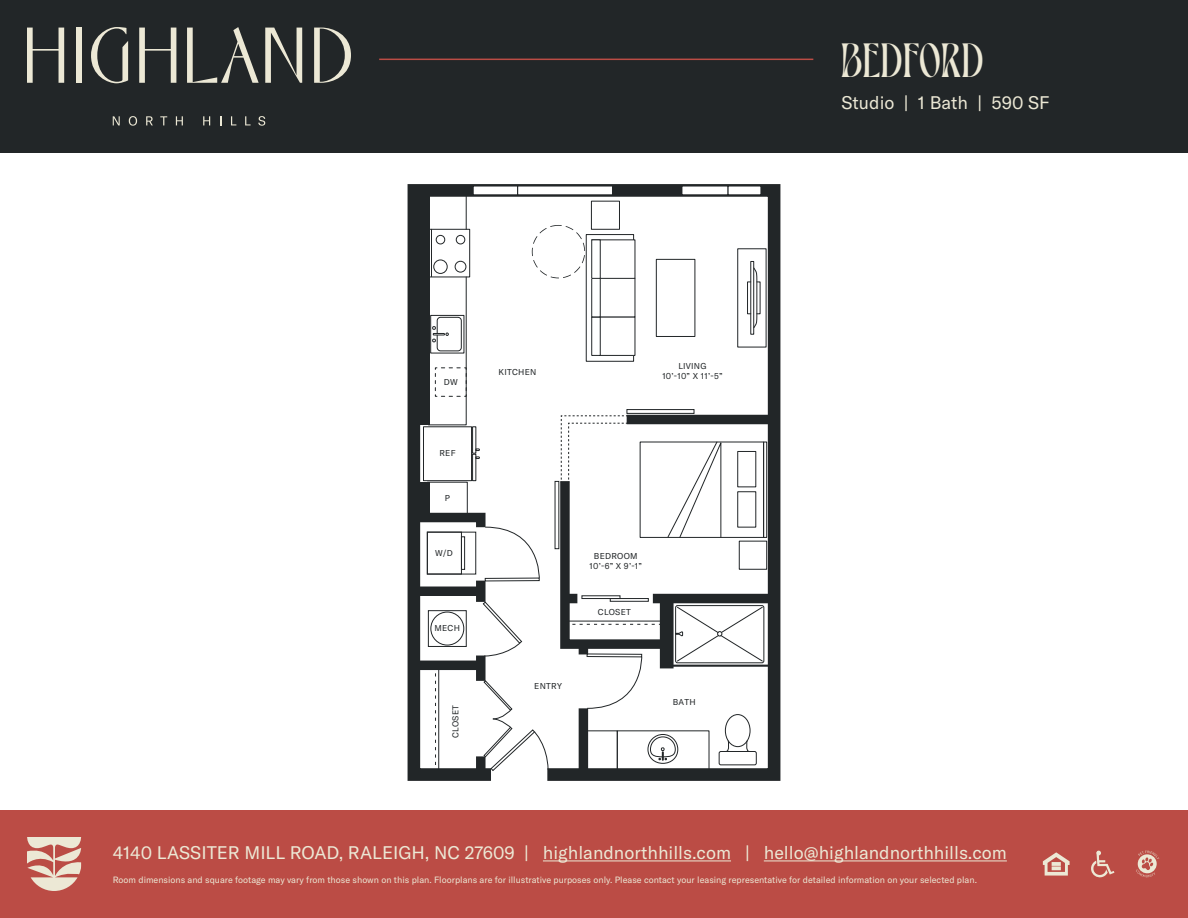
<style>
.page{position:relative;width:1188px;height:918px;background:#fff}
.page>*{position:absolute;margin:0;border:0;box-sizing:border-box;transform-origin:0 0}
.t1{font:500 condensed 48px "Dahlia";letter-spacing:.03em;color:#ece8d5}
.t2{font:18px "GT America";color:#ece8d5}
.t3{font:9px "GT America";color:#ece8d5}
.t4{font:8.4px/10.2px "GT America";letter-spacing:.03em;color:#222628;text-align:center}
</style>
<div class="page">
<div style="left:0;top:0;width:1188px;height:153px;background:#222628"></div>
<div style="left:0;top:810px;width:1188px;height:108px;background:#bb4c45"></div>
<hr style="left:543px;top:860px;width:188px;height:1px;background:#ece8d5">
<hr style="left:764px;top:860px;width:243px;height:1px;background:#ece8d5">
<svg style="left:1043px;top:852px;width:27px;height:24px"></svg>
<svg style="left:1091px;top:851px;width:23px;height:27px"></svg>
<svg style="left:1136px;top:851px;width:23px;height:26px"></svg>
<svg style="left:113px;top:116px;width:7px;height:9px"></svg>
<svg style="left:129px;top:116px;width:8px;height:10px"></svg>
<svg style="left:146px;top:116px;width:7px;height:9px"></svg>
<svg style="left:160px;top:116px;width:7px;height:9px"></svg>
<svg style="left:176px;top:116px;width:7px;height:9px"></svg>
<svg style="left:203px;top:116px;width:7px;height:9px"></svg>
<svg style="left:231px;top:116px;width:5px;height:9px"></svg>
<svg style="left:245px;top:116px;width:6px;height:9px"></svg>
<svg style="left:258px;top:116px;width:7px;height:10px"></svg>
<svg style="left:27px;top:28px;width:37px;height:55px"></svg>
<div style="left:76px;top:28px;width:6px;height:55px;background:#ece8d5"></div>
<svg style="left:91px;top:27px;width:37px;height:56px"></svg>
<svg style="left:139px;top:28px;width:37px;height:55px"></svg>
<svg style="left:187px;top:27px;width:72px;height:56px"></svg>
<svg style="left:265px;top:28px;width:37px;height:55px"></svg>
<svg style="left:314px;top:28px;width:37px;height:55px"></svg>
<svg style="left:27px;top:837px;width:54px;height:54px"></svg>
<hr style="left:379px;top:59px;width:434px;height:1px;background:#bb4c45">
<svg style="left:407px;top:184px;width:374px;height:597px"></svg>
<svg style="left:532px;top:225px;width:53px;height:53px"></svg>
<div style="left:653px;top:594px;width:121px;height:9px;background:#222628"></div>
<div style="left:579px;top:708px;width:9px;height:67px;background:#222628"></div>
<div style="left:476px;top:756px;width:10px;height:19px;background:#222628"></div>
<div style="left:476px;top:656px;width:10px;height:25px;background:#222628"></div>
<div style="left:414px;top:661px;width:67px;height:9px;background:#222628"></div>
<div style="left:476px;top:581px;width:10px;height:21px;background:#222628"></div>
<div style="left:414px;top:587px;width:67px;height:9px;background:#222628"></div>
<div style="left:627px;top:409px;width:67px;height:5px;border:1px solid #222628"></div>
<div style="left:682px;top:186px;width:46px;height:9px;background:#fff"></div>
<div style="left:681px;top:185px;width:48px;height:10px;border:1px solid #222628"></div>
<div style="left:518px;top:186px;width:95px;height:9px;background:#fff"></div>
<div style="left:517px;top:185px;width:96px;height:10px;border:1px solid #222628"></div>
<div style="left:728px;top:186px;width:33px;height:9px;background:#fff"></div>
<div style="left:728px;top:185px;width:33px;height:10px;border:1px solid #222628"></div>
<div style="left:473px;top:186px;width:45px;height:9px;background:#fff"></div>
<div style="left:473px;top:185px;width:45px;height:10px;border:1px solid #222628"></div>
<div style="left:485px;top:578px;width:55px;height:3px;border:1px solid #222628"></div>
<svg style="left:407px;top:508px;width:134px;height:71px"></svg>
<svg style="left:483px;top:680px;width:66px;height:92px"></svg>
<svg style="left:482px;top:601px;width:41px;height:56px"></svg>
<div style="left:763px;top:442px;width:4px;height:96px;border:1px solid #222628"></div>
<div style="left:739px;top:541px;width:28px;height:29px;border:1px solid #222628"></div>
<div style="left:656px;top:259px;width:39px;height:78px;border:1px solid #222628"></div>
<div style="left:591px;top:201px;width:29px;height:29px;border:1px solid #222628"></div>
<svg style="left:754px;top:267px;width:4px;height:61px"></svg>
<div style="left:747px;top:282px;width:4px;height:32px;border:1px solid #222628"></div>
<div style="left:750px;top:261px;width:4px;height:74px;border:1px solid #222628"></div>
<div style="left:737px;top:248px;width:29px;height:99px;border:1px solid #222628"></div>
<div style="left:586px;top:234px;width:48px;height:128px;border:1px solid #222628"></div>
<div style="left:592px;top:317px;width:43px;height:38px;background:#fff"></div>
<div style="left:591px;top:317px;width:44px;height:39px;border:1px solid #222628"></div>
<div style="left:591px;top:317px;width:10px;height:39px;border:1px solid #222628"></div>
<div style="left:592px;top:278px;width:43px;height:39px;background:#fff"></div>
<div style="left:591px;top:278px;width:10px;height:39px;border:1px solid #222628"></div>
<div style="left:592px;top:240px;width:43px;height:38px;background:#fff"></div>
<div style="left:591px;top:239px;width:44px;height:40px;border:1px solid #222628"></div>
<div style="left:591px;top:239px;width:10px;height:40px;border:1px solid #222628"></div>
<div style="left:617px;top:730px;width:92px;height:41px;border:1px solid #222628"></div>
<div style="left:648px;top:734px;width:30px;height:30px;border:1px solid #222628;border-radius:50%"></div>
<svg style="left:650px;top:736px;width:26px;height:25px"></svg>
<div style="left:585px;top:730px;width:33px;height:41px;border:1px solid #222628"></div>
<div style="left:429px;top:229px;width:41px;height:48px;border:1px solid #222628"></div>
<hr style="left:673px;top:665px;width:97px;height:2px;background:#222628">
<svg style="left:555px;top:415px;width:208px;height:294px"></svg>
<hr style="left:438px;top:668px;width:1px;height:103px;background:#222628">
<svg style="left:435px;top:670px;width:1px;height:101px"></svg>
<div style="left:428px;top:610px;width:39px;height:37px;border:1px solid #222628"></div>
<div style="left:430px;top:612px;width:34px;height:33px;border:1px solid #222628;border-radius:50%"></div>
<div style="left:725px;top:714px;width:25px;height:33px;border:1px solid #222628;border-radius:50%"></div>
<div style="left:719px;top:751px;width:38px;height:14px;border:1px solid #222628;border-radius:2px"></div>
<svg style="left:725px;top:740px;width:5px;height:12px"></svg>
<svg style="left:745px;top:740px;width:5px;height:12px"></svg>
<div style="left:427px;top:532px;width:49px;height:42px;border:1px solid #222628"></div>
<div style="left:427px;top:532px;width:35px;height:42px;border:1px solid #222628"></div>
<div style="left:461px;top:536px;width:4px;height:34px;border:1px solid #222628"></div>
<div style="left:427px;top:482px;width:41px;height:32px;border:1px solid #222628"></div>
<div style="left:472px;top:426px;width:4px;height:28px;border:1px solid #222628"></div>
<div style="left:472px;top:454px;width:4px;height:27px;border:1px solid #222628"></div>
<svg style="left:475px;top:448px;width:5px;height:11px"></svg>
<div style="left:423px;top:426px;width:49px;height:55px;border:1px solid #222628"></div>
<svg style="left:428px;top:192px;width:39px;height:234px"></svg>
<p class="t1" style="left:842px;top:32px;width:143px">BEDFORD</p>
<p class="t4" style="left:444px;top:377px;width:15px">DW</p>
<p class="t4" style="left:439px;top:448px;width:18px">REF</p>
<p class="t4" style="left:445px;top:493px;width:7px">P</p>
<p class="t4" style="left:435px;top:548px;width:19px">W/D</p>
<p class="t4" style="left:435px;top:623px;width:27px">MECH</p>
<p class="t4" style="left:450px;top:738px;width:35px;rotate:-90deg">CLOSET</p>
<p class="t4" style="left:499px;top:367px;width:39px">KITCHEN</p>
<p class="t4" style="left:662px;top:361px;width:62px">LIVING<br>10’-10” X 11’-5”</p>
<p class="t4" style="left:590px;top:551px;width:54px">BEDROOM<br>10’-6” X 9’-1”</p>
<p class="t4" style="left:534px;top:681px;width:29px">ENTRY</p>
<p class="t4" style="left:598px;top:606px;width:34px">CLOSET</p>
<p class="t4" style="left:673px;top:697px;width:24px">BATH</p>
<p class="t2" style="left:842px;top:92px;width:210px">Studio | 1 Bath | 590 SF</p>
<h2 class="t2" style="left:113px;top:842px;width:896px">4140 LASSITER MILL ROAD, RALEIGH, NC 27609 | highlandnorthhills.com | hello@highlandnorthhills.com</h2>
<p class="t3" style="left:113px;top:875px;width:866px">Room dimensions and square footage may vary from those shown on this plan. Floorplans are for illustrative purposes only. Please contact your leasing representative for detailed information on your selected plan.</p>
</div>
